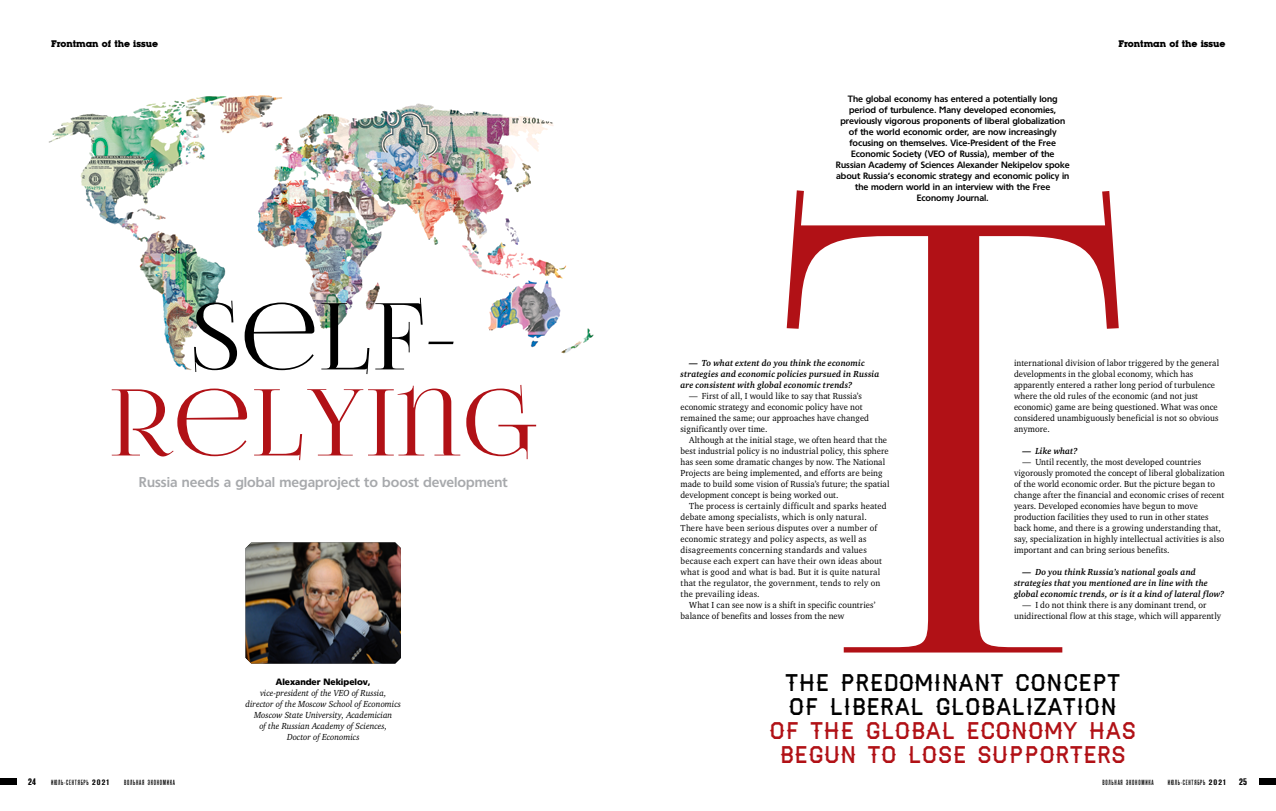
<style>
.page{position:relative;width:1276px;height:811px;background:#fff}
.page>*{position:absolute;margin:0;border:0;box-sizing:border-box;transform-origin:0 0}
.t1{font:92px "Lighthaus";letter-spacing:.02em;color:#b11116}
.t2{font:92px "Lighthaus";color:#000}
.t3{font:23px/24px "AA Haymaker";color:#000;scale:.95 1}
.t4{font:23px/24px "AA Haymaker";color:#b11116;text-align:center;scale:.95 1}
.t5{font:700 14px "Tornado C";color:#a7a9ac;scale:.95 1}
.t6{font:700 10px "Luga";color:#000}
.t7{font:700 9.5px "Reforma Grotesk";color:#000}
.t8{font:9px/11px "Charter C";letter-spacing:.01em;color:#000;scale:.95 1}
.t9{font:700 9px/11px "Tornado C";color:#000;text-align:center;scale:.95 1}
.t10{font:italic 700 9px/11px "Charter C";letter-spacing:.015em;color:#000;scale:.95 1}
.t11{font:italic 9px/11px "Charter C";color:#000;text-align:center;scale:.95 1}
.t12{font:9px "Tornado Black C";color:#000;scale:.95 1}
.t13{font:500 7.5px "Reforma Grotesk";letter-spacing:.1em;color:#000}
.s1{font-family:"Reforma Grotesk Demi";font-weight:400;font-size:7.9px}
</style>
<div class="page">
<img style="left:48px;top:95px;width:546px;height:276px">
<img style="left:245px;top:542px;width:156px;height:121px">
<svg style="left:786px;top:190px;width:332px;height:462px"></svg>
<div style="left:0;top:777px;width:17px;height:7px;background:#000"></div>
<div style="left:1259px;top:777px;width:17px;height:7px;background:#000"></div>
<p class="t6" style="left:51px;top:39px;width:108px">Frontman of the issue</p>
<p class="t6" style="left:1118px;top:39px;width:108px">Frontman of the issue</p>
<h1 class="t2" style="left:191px;top:282px;width:265px">SELF-</h1>
<h1 class="t1" style="left:110px;top:368px;width:428px">RELYING</h1>
<h3 class="t5" style="left:139px;top:475px;width:389px">Russia needs a global megaproject to boost development</h3>
<p class="t12" style="left:276px;top:677px;width:101px">Alexander Nekipelov,</p>
<p class="t11" style="left:245px;top:688px;width:165px">vice-president of the VEO of Russia, director of the Moscow School of Economics Moscow State University, Academician<br>of the Russian Academy of Sciences,<br>Doctor of Economics</p>
<p class="t9" style="left:836px;top:94px;width:247px">The global economy has entered a potentially long period of turbulence. Many developed economies, previously vigorous proponents of liberal globalization of the world economic order, are now increasingly focusing on themselves. Vice-President of the Free Economic Society (VEO of Russia), member of the Russian Academy of Sciences Alexander Nekipelov spoke about Russia’s economic strategy and economic policy in the modern world in an interview with the Free Economy Journal.</p>
<p class="t10" style="left:680px;top:358px;width:211px;text-indent:9px">— To what extent do you think the economic strategies and economic policies pursued in Russia are consistent with global economic trends?</p>
<p class="t8" style="left:680px;top:391px;width:200px;text-indent:9px">— First of all, I would like to say that Russia’s economic strategy and economic policy have not remained the same; our approaches have changed significantly over time.</p>
<p class="t8" style="left:680px;top:435px;width:221px;text-indent:9px">Although at the initial stage, we often heard that the best industrial policy is no industrial policy, this sphere has seen some dramatic changes by now. The National Projects are being implemented, and efforts are being made to build some vision of Russia’s future; the spatial development concept is being worked out.</p>
<p class="t8" style="left:680px;top:501px;width:219px;text-indent:9px">The process is certainly difficult and sparks heated debate among specialists, which is only natural.<br>There have been serious disputes over a number of economic strategy and policy aspects, as well as disagreements concerning standards and values because each expert can have their own ideas about what is good and what is bad. But it is quite natural that the regulator, the government, tends to rely on the prevailing ideas.</p>
<p class="t8" style="left:680px;top:600px;width:207px;text-indent:9px">What I can see now is a shift in specific countries’ balance of benefits and losses from the new</p>
<p class="t8" style="left:1014px;top:358px;width:217px">international division of labor triggered by the general developments in the global economy, which has apparently entered a rather long period of turbulence where the old rules of the economic (and not just economic) game are being questioned. What was once considered unambiguously beneficial is not so obvious anymore.</p>
<p class="t10" style="left:1022px;top:446px;width:59px">— Like what?</p>
<p class="t8" style="left:1014px;top:457px;width:223px;text-indent:9px">— Until recently, the most developed countries vigorously promoted the concept of liberal globalization of the world economic order. But the picture began to change after the financial and economic crises of recent years. Developed economies have begun to move production facilities they used to run in other states back home, and there is a growing understanding that, say, specialization in highly intellectual activities is also important and can bring serious benefits.</p>
<p class="t10" style="left:1014px;top:567px;width:223px;text-indent:9px">— Do you think Russia’s national goals and strategies that you mentioned are in line with the global economic trends, or is it a kind of lateral flow?</p>
<p class="t8" style="left:1014px;top:600px;width:219px;text-indent:9px">— I do not think there is any dominant trend, or unidirectional flow at this stage, which will apparently</p>
<h2 class="t3" style="left:785px;top:669px;width:354px">THE PREDOMINANT CONCEPT<br>OF LIBERAL GLOBALIZATION</h2>
<h2 class="t4" style="left:769px;top:717px;width:388px">OF THE GLOBAL ECONOMY HAS<br>BEGUN TO LOSE SUPPORTERS</h2>
<p class="t7" style="left:28px;top:775px;width:10px">24</p>
<p class="t13" style="left:51px;top:778px;width:59px">ИЮЛЬ-СЕНТЯБРЬ <span class="s1">2021</span></p>
<p class="t13" style="left:124px;top:778px;width:52px">ВОЛЬНАЯ ЭКОНОМИКА</p>
<p class="t13" style="left:1102px;top:778px;width:52px">ВОЛЬНАЯ ЭКОНОМИКА</p>
<p class="t13" style="left:1167px;top:778px;width:59px">ИЮЛЬ-СЕНТЯБРЬ <span class="s1">2021</span></p>
<p class="t7" style="left:1239px;top:775px;width:9px">25</p>
</div>
